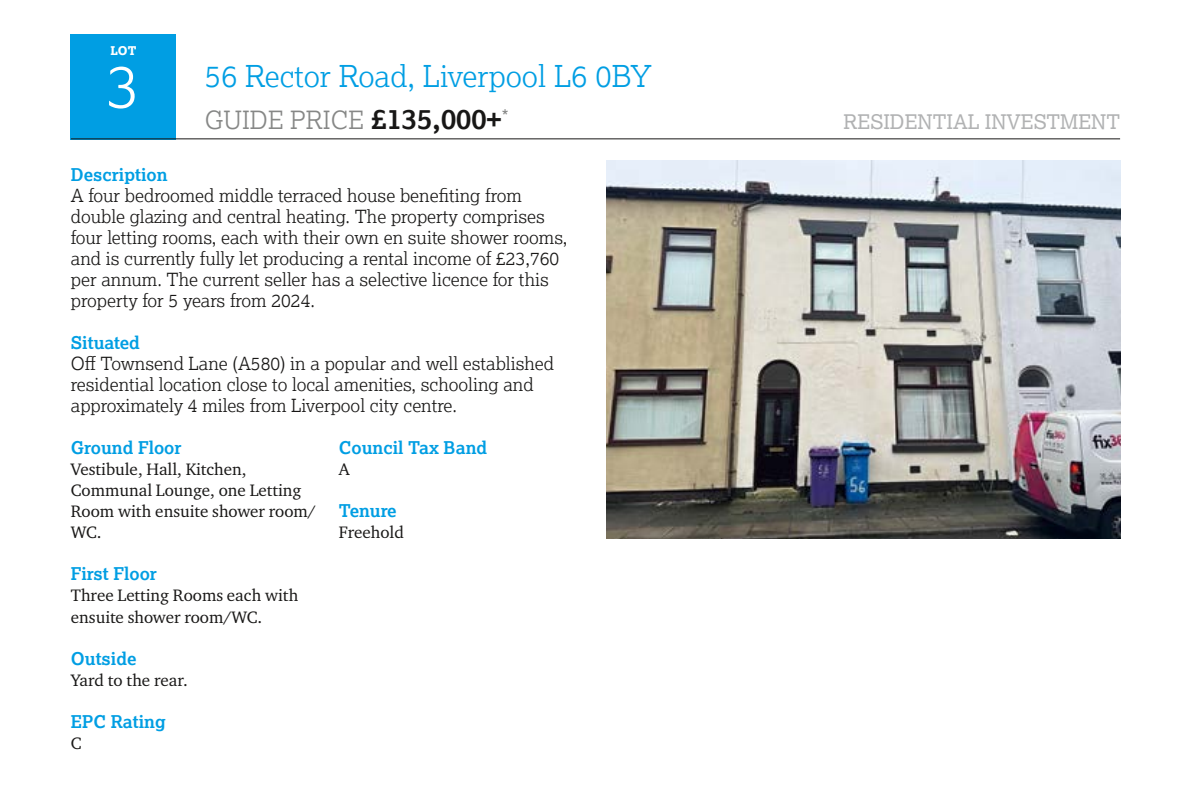
<style>
.page{position:relative;width:1191px;height:811px;background:#fff}
.page>*{position:absolute;margin:0;border:0;box-sizing:border-box;transform-origin:0 0}
.t1{font:300 60px "Lexia";color:#fff}
.t2{font:300 30px "Lexia";color:#009ee3}
.t3{font:300 25px "Lexia";color:#868786}
.t4{font:20px "Lexia";color:#b1b2b3}
.t5{font:300 18px/21px "Lexia";color:#181716}
.t6{font:700 17.6px "Lexia";color:#009ee3}
.t7{font:17px/21px "Charter ITC Pro";color:#181716}
.t8{font:800 12px "Lexia";color:#fff}
.s1{font-weight:700;font-size:28px;color:#181716}
</style>
<div class="page">
<div style="left:71px;top:34px;width:105px;height:105px;background:#009ee3"></div>
<hr style="left:71px;top:138px;width:1049px;height:1px;background:#181716">
<img style="left:607px;top:160px;width:513px;height:378px">
<p class="t8" style="left:110px;top:43px;width:28px">LOT</p>
<h1 class="t1" style="left:107px;top:48px;width:34px">3</h1>
<h2 class="t2" style="left:205px;top:57px;width:448px">56 Rector Road, Liverpool L6 0BY</h2>
<h3 class="t3" style="left:205px;top:104px;width:305px">GUIDE PRICE <span class="s1">£135,000+</span><sup>*</sup></h3>
<p class="t4" style="left:843px;top:109px;width:278px">RESIDENTIAL INVESTMENT</p>
<p class="t6" style="left:71px;top:164px;width:98px">Description</p>
<p class="t5" style="left:71px;top:184px;width:498px">A four bedroomed middle terraced house benefiting from double glazing and central heating. The property comprises four letting rooms, each with their own en suite shower rooms, and is currently fully let producing a rental income of £23,760 per annum. The current seller has a selective licence for this property for 5 years from 2024.</p>
<p class="t6" style="left:71px;top:332px;width:71px">Situated</p>
<p class="t5" style="left:71px;top:352px;width:485px">Off Townsend Lane (A580) in a popular and well established residential location close to local amenities, schooling and approximately 4 miles from Liverpool city centre.</p>
<p class="t6" style="left:71px;top:437px;width:112px">Ground Floor</p>
<p class="t7" style="left:71px;top:458px;width:247px">Vestibule, Hall, Kitchen,<br>Communal Lounge, one Letting<br>Room with ensuite shower room/<br>WC.</p>
<p class="t6" style="left:71px;top:563px;width:88px">First Floor</p>
<p class="t7" style="left:71px;top:584px;width:229px">Three Letting Rooms each with ensuite shower room/WC.</p>
<p class="t6" style="left:71px;top:647px;width:67px">Outside</p>
<p class="t7" style="left:71px;top:668px;width:118px">Yard to the rear.</p>
<p class="t6" style="left:71px;top:710px;width:96px">EPC Rating</p>
<p class="t7" style="left:71px;top:731px;width:12px">C</p>
<p class="t6" style="left:339px;top:437px;width:150px">Council Tax Band</p>
<p class="t7" style="left:339px;top:458px;width:12px">A</p>
<p class="t6" style="left:339px;top:500px;width:59px">Tenure</p>
<p class="t7" style="left:339px;top:521px;width:67px">Freehold</p>
</div>
